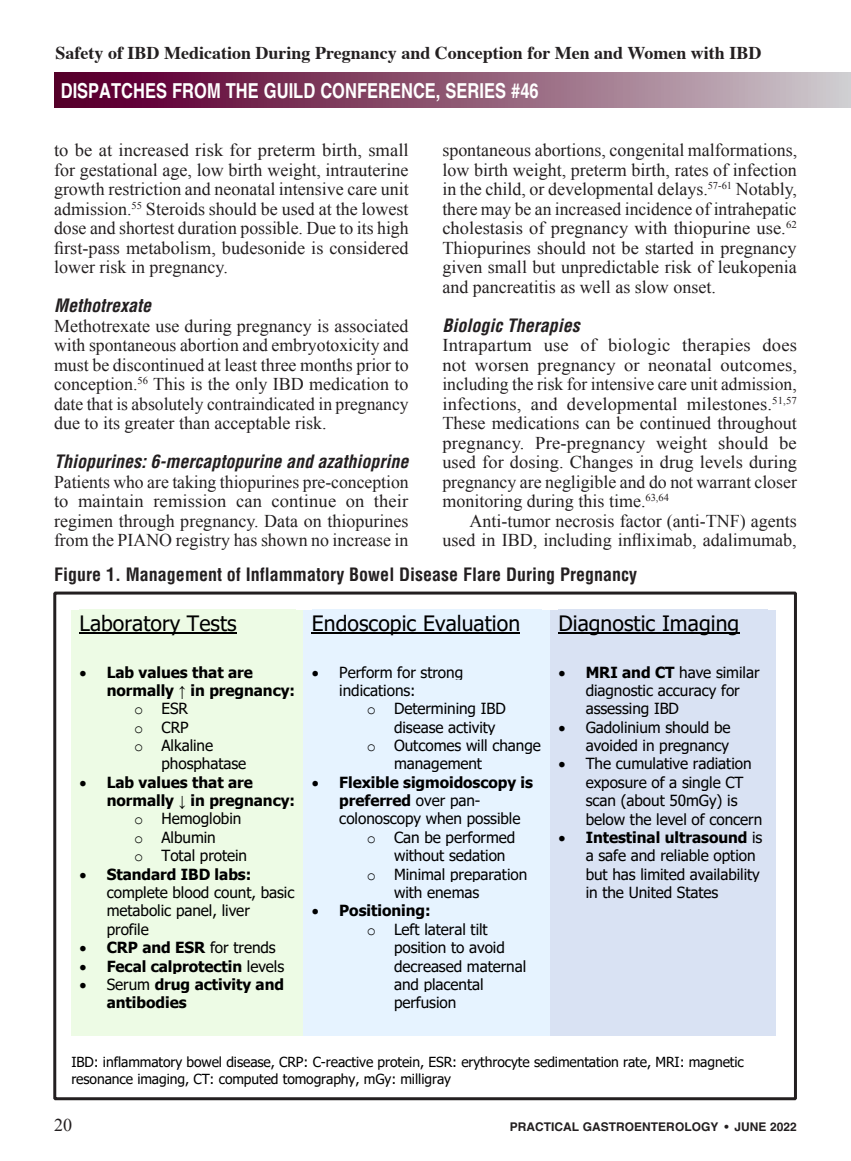
<style>
.page{position:relative;width:851px;height:1161px;background:#fff}
.page>*{position:absolute;margin:0;border:0;box-sizing:border-box;transform-origin:0 0}
.t1{font:21.15px "Tahoma";letter-spacing:.005em;color:#000}
.t2{font:700 20.7px "Helvetica";color:#fff;scale:.8 1}
.A_Body_Copy-1st_P{font:18px/19.5px "Times New Roman";color:#231f20;text-align:justify}
.A_Body_Copy{font:18px/19.5px "Times New Roman";color:#231f20;text-align:right}
.A_Subhead_Italics{font:italic 700 condensed 18px "Helvetica";color:#231f20}
.t3{font:700 18px "Times";color:#231f20}
.A_references{font:700 condensed 18px "Helvetica LT Std";color:#231f20}
.t4{font:15.3px/18.3px "Tahoma";letter-spacing:-.005em;color:#000}
.t5{font:700 15.3px/18.3px "Tahoma";letter-spacing:-.005em;color:#000}
.t6{font:13.8px/16.8px "Tahoma";letter-spacing:-.005em;color:#000}
.t7{font:700 12px "Helvetica";color:#231f20}
.s1{font-weight:700}
.s2{font-family:"Courier New"}
.s3{font-weight:400}
</style>
<div class="page">
<div style="left:54px;top:73px;width:796px;height:35px;background:linear-gradient(to right,#540023,#ccc6c9)"></div>
<div style="left:71px;top:610px;width:232px;height:53px;background:#edfbe5"></div>
<hr style="left:79px;top:633px;width:158px;height:1px;background:#000">
<div style="left:303px;top:610px;width:247px;height:53px;background:#e6f3ff"></div>
<hr style="left:312px;top:633px;width:208px;height:1px;background:#000">
<div style="left:550px;top:610px;width:225px;height:53px;background:#d9e2f3"></div>
<hr style="left:558px;top:633px;width:181px;height:1px;background:#000">
<div style="left:71px;top:663px;width:232px;height:373px;background:#edfbe5"></div>
<div style="left:303px;top:663px;width:247px;height:373px;background:#e6f3ff"></div>
<div style="left:550px;top:663px;width:225px;height:373px;background:#d9e2f3"></div>
<div style="left:53px;top:592px;width:743px;height:508px;border:3px solid #231f20"></div>
<p class="t3" style="left:56px;top:35px;width:707px">Safety of IBD Medication During Pregnancy and Conception for Men and Women with IBD</p>
<p class="t2" style="left:61px;top:78px;width:599px">DISPATCHES FROM THE GUILD CONFERENCE, SERIES #46</p>
<p class="A_Body_Copy-1st_P" style="left:54px;top:140px;width:356px">to be at increased risk for preterm birth, small for gestational age, low birth weight, intrauterine growth restriction and neonatal intensive care unit admission.<sup>55</sup> Steroids should be used at the lowest dose and shortest duration possible. Due to its high first-pass metabolism, budesonide is considered lower risk in pregnancy.</p>
<p class="A_Subhead_Italics" style="left:54px;top:294px;width:99px">Methotrexate</p>
<p class="A_Body_Copy-1st_P" style="left:54px;top:315px;width:356px">Methotrexate use during pregnancy is associated with spontaneous abortion and embryotoxicity and must be discontinued at least three months prior to conception.<sup>56</sup> This is the only IBD medication to date that is absolutely contraindicated in pregnancy due to its greater than acceptable risk.</p>
<p class="A_Subhead_Italics" style="left:54px;top:450px;width:356px">Thiopurines: 6-mercaptopurine and azathioprine</p>
<p class="A_Body_Copy-1st_P" style="left:54px;top:471px;width:356px">Patients who are taking thiopurines pre-conception to maintain remission can continue on their regimen through pregnancy. Data on thiopurines from the PIANO registry has shown no increase in</p>
<p class="t4" style="left:71px;top:574px;width:536px"><span class="s1">Figure 1.</span> Management of Inflammatory Bowel Disease Flare During Pregnancy</p>
<p class="t1" style="left:79px;top:609px;width:159px">Laboratory Tests</p>
<p class="t1" style="left:312px;top:609px;width:210px">Endoscopic Evaluation</p>
<p class="t1" style="left:558px;top:609px;width:182px">Diagnostic Imaging</p>
<p class="t5" style="left:79px;top:664px;width:175px">• Lab values that are</p>
<p class="t5" style="left:107px;top:682px;width:190px">normally ↑ in pregnancy:</p>
<p class="t4" style="left:134px;top:700px;width:55px"><span class="s2">o</span> ESR</p>
<p class="t4" style="left:134px;top:719px;width:56px"><span class="s2">o</span> CRP</p>
<p class="t4" style="left:134px;top:737px;width:80px"><span class="s2">o</span> Alkaline</p>
<p class="t4" style="left:161px;top:756px;width:86px">phosphatase</p>
<p class="t5" style="left:79px;top:774px;width:175px">• Lab values that are</p>
<p class="t5" style="left:107px;top:792px;width:190px">normally ↓ in pregnancy:</p>
<p class="t4" style="left:134px;top:811px;width:109px"><span class="s2">o</span> Hemoglobin</p>
<p class="t4" style="left:134px;top:829px;width:83px"><span class="s2">o</span> Albumin</p>
<p class="t4" style="left:134px;top:847px;width:114px"><span class="s2">o</span> Total protein</p>
<p class="t4" style="left:107px;top:866px;width:189px;text-indent:-27px">• <span class="s1">Standard IBD labs: </span>complete blood count, basic metabolic panel, liver profile</p>
<p class="t5" style="left:79px;top:939px;width:198px">• CRP and ESR <span class="s3">for trends</span></p>
<p class="t5" style="left:79px;top:957px;width:206px">• Fecal calprotectin <span class="s3">levels</span></p>
<p class="t5" style="left:107px;top:976px;width:179px;text-indent:-27px">• <span class="s3">Serum</span> drug activity and antibodies</p>
<p class="A_Body_Copy-1st_P" style="left:442px;top:140px;width:356px">spontaneous abortions, congenital malformations, low birth weight, preterm birth, rates of infection in the child, or developmental delays.<sup>57-61</sup> Notably, there may be an increased incidence of intrahepatic cholestasis of pregnancy with thiopurine use.<sup>62<br></sup>Thiopurines should not be started in pregnancy given small but unpredictable risk of leukopenia and pancreatitis as well as slow onset.</p>
<p class="A_Subhead_Italics" style="left:442px;top:314px;width:139px">Biologic Therapies</p>
<p class="A_Body_Copy-1st_P" style="left:442px;top:335px;width:356px">Intrapartum use of biologic therapies does not worsen pregnancy or neonatal outcomes, including the risk for intensive care unit admission, infections, and developmental milestones.<sup>51,57<br></sup>These medications can be continued throughout pregnancy. Pre-pregnancy weight should be used for dosing. Changes in drug levels during pregnancy are negligible and do not warrant closer monitoring during this time.<sup>63,64</sup></p>
<p class="A_Body_Copy" style="left:442px;top:510px;width:356px">Anti-tumor necrosis factor (anti-TNF) agents used in IBD, including infliximab, adalimumab,</p>
<p class="A_references" style="left:54px;top:563px;width:584px">Figure 1. Management of Inflammatory Bowel Disease Flare During Pregnancy</p>
<p class="t4" style="left:312px;top:664px;width:153px">• Perform for strong</p>
<p class="t4" style="left:339px;top:682px;width:78px">indications:</p>
<p class="t4" style="left:366px;top:700px;width:141px"><span class="s2">o</span> Determining IBD</p>
<p class="t4" style="left:394px;top:719px;width:103px">disease activity</p>
<p class="t4" style="left:366px;top:737px;width:176px"><span class="s2">o</span> Outcomes will change</p>
<p class="t4" style="left:394px;top:756px;width:89px">management</p>
<p class="t5" style="left:312px;top:774px;width:223px">• Flexible sigmoidoscopy is</p>
<p class="t5" style="left:339px;top:792px;width:143px">preferred <span class="s3">over pan-</span></p>
<p class="t4" style="left:339px;top:811px;width:183px">colonoscopy when possible</p>
<p class="t4" style="left:366px;top:829px;width:150px"><span class="s2">o</span> Can be performed</p>
<p class="t4" style="left:394px;top:847px;width:113px">without sedation</p>
<p class="t4" style="left:366px;top:866px;width:162px"><span class="s2">o</span> Minimal preparation</p>
<p class="t4" style="left:394px;top:884px;width:87px">with enemas</p>
<p class="t5" style="left:312px;top:902px;width:120px">• Positioning:</p>
<p class="t4" style="left:366px;top:921px;width:122px"><span class="s2">o</span> Left lateral tilt</p>
<p class="t4" style="left:394px;top:939px;width:112px">position to avoid</p>
<p class="t4" style="left:394px;top:958px;width:134px">decreased maternal</p>
<p class="t4" style="left:394px;top:976px;width:91px">and placental</p>
<p class="t4" style="left:394px;top:994px;width:64px">perfusion</p>
<p class="t4" style="left:585px;top:664px;width:175px;text-indent:-27px">• <span class="s1">MRI and CT</span> have similar diagnostic accuracy for assessing IBD</p>
<p class="t4" style="left:558px;top:719px;width:174px;text-align:right">• Gadolinium should be avoided in pregnancy</p>
<p class="t4" style="left:585px;top:755px;width:178px;text-indent:-27px">• The cumulative radiation exposure of a single CT scan (about 50mGy) is below the level of concern</p>
<p class="t4" style="left:585px;top:829px;width:178px;text-indent:-27px">• <span class="s1">Intestinal ultrasound</span> is a safe and reliable option but has limited availability in the United States</p>
<p class="t6" style="left:71px;top:1055px;width:674px">IBD: inflammatory bowel disease, CRP: C-reactive protein, ESR: erythrocyte sedimentation rate, MRI: magnetic resonance imaging, CT: computed tomography, mGy: milligray</p>
<p class="A_Body_Copy-1st_P" style="left:54px;top:1115px;width:19px">20</p>
<p class="t7" style="left:510px;top:1119px;width:288px">PRACTICAL GASTROENTEROLOGY • JUNE 2022</p>
</div>
